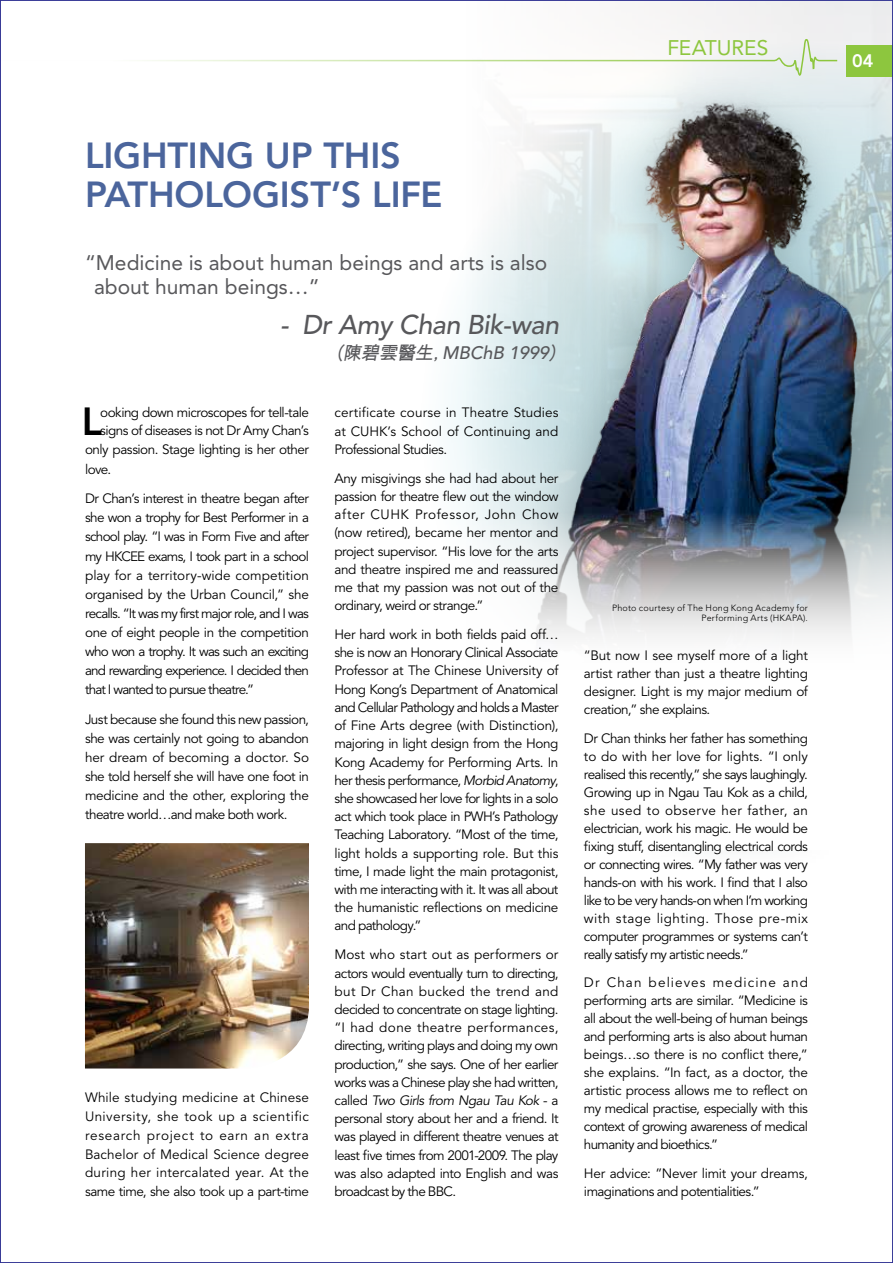
<style>
.page{position:relative;width:893px;height:1263px;background:#fff}
.page>*{position:absolute;margin:0;border:0;box-sizing:border-box;transform-origin:0 0}
.t1{font:800 38.85px "Avenir";color:#000}
.t2{font:800 36px/39px "Avenir";letter-spacing:-.005em;color:#4b659c}
.t3{font:italic 500 27px "Avenir";letter-spacing:-.02em;color:#58585b}
.t4{font:21px/24px "Avenir";color:#58585b}
.t5{font:21px "Avenir";letter-spacing:-.005em;color:#8dc63e}
.t6{font:italic 500 18px "Avenir";color:#58585b}
.t7{font:800 18px "Avenir";color:#fff}
.t8{font:13.5px/18.1px "Avenir";letter-spacing:-.04em;color:#000;text-align:justify}
.t9{font:300 9px/10.8px "Avenir";letter-spacing:.025em;color:#000;text-align:right}
.s1{font-family:"Xin Gothic";font-weight:400}
.s2{font-family:"Xin Gothic";font-weight:700}
.s3{font-style:italic}
</style>
<div class="page">
<img style="left:839px;top:85px;width:52px;height:427px">
<svg style="left:839px;top:512px;width:52px;height:126px"></svg>
<div style="left:846px;top:45px;width:47px;height:32px;background:#8dc63e"></div>
<img style="left:85px;top:2px;width:754px;height:1067px">
<h3 class="t5" style="left:667px;top:35px;width:103px">FEATURES</h3>
<h2 class="t2" style="left:85px;top:136px;width:359px">LIGHTING UP THIS<br>PATHOLOGIST’S LIFE</h2>
<h3 class="t4" style="left:94px;top:250px;width:455px;text-indent:-9px">“Medicine is about human beings and arts is also about human beings…”</h3>
<h3 class="t3" style="left:280px;top:309px;width:280px">- Dr Amy Chan Bik-wan</h3>
<h3 class="t6" style="left:334px;top:342px;width:229px"><span class="s1">（</span><span class="s2">陳碧雲醫生</span><span class="s1">,</span>MBChB 1999<span class="s1">）</span></h3>
<h1 class="t1" style="left:82px;top:399px;width:22px">L</h1>
<p class="t8" style="left:100px;top:404px;width:210px">ooking down microscopes for tell-tale</p>
<p class="t8" style="left:100px;top:422px;width:210px">signs of diseases is not Dr Amy Chan’s</p>
<p class="t8" style="left:85px;top:441px;width:225px">only passion. Stage lighting is her other</p>
<p class="t8" style="left:85px;top:460px;width:28px">love.</p>
<p class="t8" style="left:85px;top:489px;width:225px;line-height:19px">Dr Chan’s interest in theatre began after she won a trophy for Best Performer in a school play. “I was in Form Five and after my HKCEE exams, I took part in a school play for a territory-wide competition organised by the Urban Council,” she recalls. “It was my first major role, and I was one of eight people in the competition who won a trophy. It was such an exciting and rewarding experience. I decided then that I wanted to pursue theatre.”</p>
<p class="t8" style="left:85px;top:710px;width:225px;line-height:19px">Just because she found this new passion, she was certainly not going to abandon her dream of becoming a doctor. So she told herself she will have one foot in medicine and the other, exploring the theatre world…and make both work.</p>
<p class="t8" style="left:85px;top:1088px;width:225px;line-height:18.9px">While studying medicine at Chinese University, she took up a scientific research project to earn an extra Bachelor of Medical Science degree during her intercalated year. At the same time, she also took up a part-time</p>
<p class="t8" style="left:334px;top:404px;width:225px">certificate course in Theatre Studies at CUHK’s School of Continuing and Professional Studies.</p>
<p class="t8" style="left:334px;top:469px;width:225px">Any misgivings she had had about her passion for theatre flew out the window after CUHK Professor, John Chow (now retired), became her mentor and project supervisor. “His love for the arts and theatre inspired me and reassured me that my passion was not out of the ordinary, weird or strange.”</p>
<p class="t8" style="left:334px;top:626px;width:225px">Her hard work in both fields paid off… she is now an Honorary Clinical Associate Professor at The Chinese University of Hong Kong’s Department of Anatomical and Cellular Pathology and holds a Master of Fine Arts degree (with Distinction), majoring in light design from the Hong Kong Academy for Performing Arts. In her thesis performance, <span class="s3">Morbid Anatomy</span>, she showcased her love for lights in a solo act which took place in PWH’s Pathology Teaching Laboratory. “Most of the time, light holds a supporting role. But this time, I made light the main protagonist, with me interacting with it. It was all about the humanistic reflections on medicine and pathology.”</p>
<p class="t8" style="left:334px;top:946px;width:225px">Most who start out as performers or actors would eventually turn to directing, but Dr Chan bucked the trend and decided to concentrate on stage lighting. “I had done theatre performances, directing, writing plays and doing my own production,” she says. One of her earlier works was a Chinese play she had written, called <span class="s3">Two Girls from Ngau Tau Kok</span> - a personal story about her and a friend. It was played in different theatre venues at least five times from 2001-2009. The play was also adapted into English and was broadcast by the BBC.</p>
<p class="t9" style="left:612px;top:602px;width:197px">Photo courtesy of The Hong Kong Academy for<br>Performing Arts (HKAPA).</p>
<p class="t8" style="left:584px;top:647px;width:225px">“But now I see myself more of a light artist rather than just a theatre lighting designer. Light is my major medium of creation,” she explains.</p>
<p class="t8" style="left:584px;top:729px;width:225px">Dr Chan thinks her father has something to do with her love for lights. “I only realised this recently,” she says laughingly.<br>Growing up in Ngau Tau Kok as a child, she used to observe her father, an electrician, work his magic. He would be fixing stuff, disentangling electrical cords or connecting wires. “My father was very hands-on with his work. I find that I also like to be very hands-on when I’m working with stage lighting. Those pre-mix computer programmes or systems can’t really satisfy my artistic needs.”</p>
<p class="t8" style="left:584px;top:974px;width:225px">Dr Chan believes medicine and performing arts are similar. “Medicine is all about the well-being of human beings and performing arts is also about human beings…so there is no conflict there,” she explains. “In fact, as a doctor, the artistic process allows me to reflect on my medical practise, especially with this context of growing awareness of medical humanity and bioethics.”</p>
<p class="t8" style="left:584px;top:1165px;width:225px">Her advice: ”Never limit your dreams, imaginations and potentialities.”</p>
<h3 class="t7" style="left:852px;top:50px;width:23px">04</h3>
</div>
